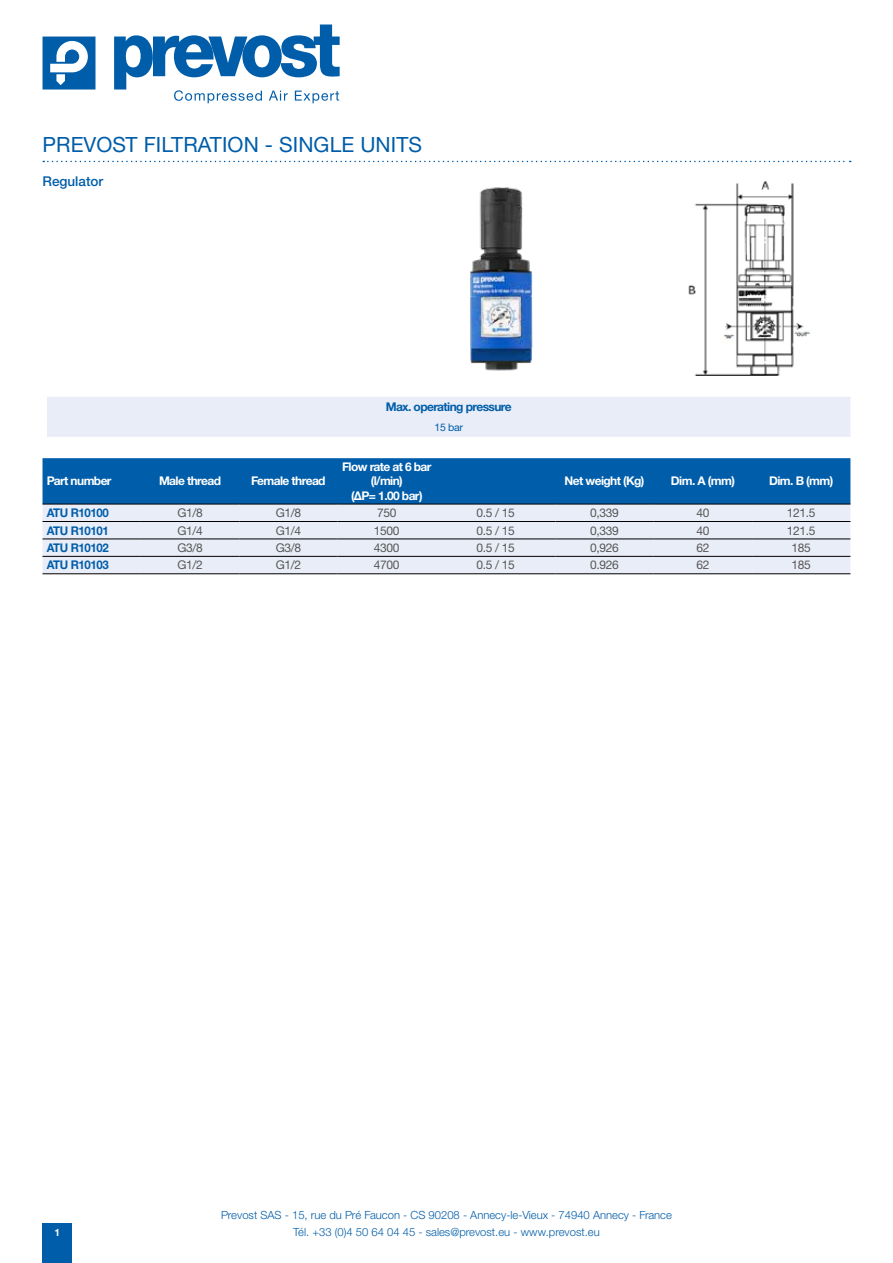
<style>
.page{position:relative;width:893px;height:1263px;background:#fff}
.page>*{position:absolute;margin:0;border:0;box-sizing:border-box;transform-origin:0 0}
.t1{font:21px "Helvetica Neue LTW1 G";letter-spacing:.005em;color:#005da9}
.t2{font:500 13.5px "Helvetica Neue LTW1 G";color:#005da9}
.t3{font:12px "Helvetica Neue LTW1 G";letter-spacing:-.03em;color:#575756}
.t4{font:700 12px/14.4px "Helvetica Neue LTW1 G";letter-spacing:-.05em;color:#fff;text-align:center}
.t5{font:700 12px "Helvetica Neue LTW1 G";letter-spacing:-.03em;color:#005da9;scale:.95 1}
.t6{font:700 12px "Helvetica Neue LTW1 G";letter-spacing:-.05em;color:#005da9}
.t7{font:300 11.25px "Helvetica Neue LTW1 G";color:#005da9}
.t8{font:10.5px "Helvetica Neue LTW1 G";color:#005da9}
.t9{font:700 10.05px "Helvetica Neue LTW1 G";color:#fff}
</style>
<div class="page">
<div style="left:43px;top:1224px;width:29px;height:39px;background:#005da9"></div>
<img style="left:470px;top:187px;width:63px;height:184px">
<img style="left:688px;top:181px;width:122px;height:195px">
<div style="left:43px;top:458px;width:807px;height:46px;background:#005da9"></div>
<div style="left:43px;top:505px;width:807px;height:68px;background:#e9edf8"></div>
<hr style="left:43px;top:504px;width:98px;height:1px;background:#000">
<hr style="left:141px;top:504px;width:98px;height:1px;background:#000">
<hr style="left:239px;top:504px;width:99px;height:1px;background:#000">
<hr style="left:338px;top:504px;width:98px;height:1px;background:#000">
<hr style="left:436px;top:504px;width:119px;height:1px;background:#000">
<hr style="left:654px;top:504px;width:98px;height:1px;background:#000">
<hr style="left:752px;top:504px;width:98px;height:1px;background:#000">
<hr style="left:555px;top:504px;width:99px;height:1px;background:#000">
<hr style="left:43px;top:521px;width:98px;height:1px;background:#000">
<hr style="left:141px;top:521px;width:98px;height:1px;background:#000">
<hr style="left:239px;top:521px;width:99px;height:1px;background:#000">
<hr style="left:338px;top:521px;width:98px;height:1px;background:#000">
<hr style="left:436px;top:521px;width:119px;height:1px;background:#000">
<hr style="left:555px;top:521px;width:99px;height:1px;background:#000">
<hr style="left:654px;top:521px;width:98px;height:1px;background:#000">
<hr style="left:752px;top:521px;width:98px;height:1px;background:#000">
<hr style="left:43px;top:539px;width:98px;height:1px;background:#000">
<hr style="left:141px;top:539px;width:98px;height:1px;background:#000">
<hr style="left:239px;top:539px;width:99px;height:1px;background:#000">
<hr style="left:338px;top:539px;width:98px;height:1px;background:#000">
<hr style="left:436px;top:539px;width:119px;height:1px;background:#000">
<hr style="left:555px;top:539px;width:99px;height:1px;background:#000">
<hr style="left:654px;top:539px;width:98px;height:1px;background:#000">
<hr style="left:752px;top:539px;width:98px;height:1px;background:#000">
<hr style="left:43px;top:556px;width:98px;height:1px;background:#000">
<hr style="left:141px;top:556px;width:98px;height:1px;background:#000">
<hr style="left:239px;top:556px;width:99px;height:1px;background:#000">
<hr style="left:338px;top:556px;width:98px;height:1px;background:#000">
<hr style="left:436px;top:556px;width:119px;height:1px;background:#000">
<hr style="left:555px;top:556px;width:99px;height:1px;background:#000">
<hr style="left:654px;top:556px;width:98px;height:1px;background:#000">
<hr style="left:752px;top:556px;width:98px;height:1px;background:#000">
<hr style="left:43px;top:573px;width:98px;height:1px;background:#000">
<hr style="left:141px;top:573px;width:98px;height:1px;background:#000">
<hr style="left:239px;top:573px;width:99px;height:1px;background:#000">
<hr style="left:338px;top:573px;width:98px;height:1px;background:#000">
<hr style="left:436px;top:573px;width:119px;height:1px;background:#000">
<hr style="left:555px;top:573px;width:99px;height:1px;background:#000">
<hr style="left:654px;top:573px;width:98px;height:1px;background:#000">
<hr style="left:752px;top:573px;width:98px;height:1px;background:#000">
<svg style="left:43px;top:161px;width:808px;height:1px"></svg>
<svg style="left:43px;top:37px;width:52px;height:53px"></svg>
<svg style="left:114px;top:25px;width:226px;height:78px"></svg>
<div style="left:47px;top:397px;width:803px;height:40px;background:#e9edf8"></div>
<h1 class="t1" style="left:43px;top:132px;width:381px">PREVOST FILTRATION - SINGLE UNITS</h1>
<p class="t2" style="left:43px;top:173px;width:62px">Regulator</p>
<p class="t4" style="left:47px;top:474px;width:66px">Part number</p>
<p class="t4" style="left:159px;top:474px;width:64px">Male thread</p>
<p class="t4" style="left:251px;top:474px;width:76px">Female thread</p>
<p class="t6" style="left:386px;top:400px;width:127px">Max. operating pressure</p>
<p class="t8" style="left:435px;top:421px;width:30px">15 bar</p>
<p class="t4" style="left:342px;top:459px;width:91px">Flow rate at 6 bar (l/min)<br>(ΔP= 1.00 bar)</p>
<p class="t4" style="left:565px;top:474px;width:81px">Net weight (Kg)</p>
<p class="t4" style="left:671px;top:474px;width:65px">Dim. A (mm)</p>
<p class="t4" style="left:769px;top:474px;width:66px">Dim. B (mm)</p>
<p class="t5" style="left:47px;top:505px;width:67px">ATU R10100</p>
<p class="t3" style="left:177px;top:505px;width:27px">G1/8</p>
<p class="t3" style="left:276px;top:505px;width:27px">G1/8</p>
<p class="t3" style="left:377px;top:505px;width:21px">750</p>
<p class="t3" style="left:477px;top:505px;width:40px">0.5 / 15</p>
<p class="t3" style="left:590px;top:505px;width:30px">0,339</p>
<p class="t3" style="left:696px;top:505px;width:14px">40</p>
<p class="t3" style="left:787px;top:505px;width:30px">121.5</p>
<p class="t5" style="left:47px;top:523px;width:67px">ATU R10101</p>
<p class="t3" style="left:177px;top:523px;width:27px">G1/4</p>
<p class="t3" style="left:276px;top:523px;width:27px">G1/4</p>
<p class="t3" style="left:374px;top:523px;width:27px">1500</p>
<p class="t3" style="left:477px;top:523px;width:40px">0.5 / 15</p>
<p class="t3" style="left:590px;top:523px;width:30px">0,339</p>
<p class="t3" style="left:696px;top:523px;width:14px">40</p>
<p class="t3" style="left:787px;top:523px;width:30px">121.5</p>
<p class="t5" style="left:47px;top:540px;width:67px">ATU R10102</p>
<p class="t3" style="left:177px;top:540px;width:27px">G3/8</p>
<p class="t3" style="left:276px;top:540px;width:27px">G3/8</p>
<p class="t3" style="left:374px;top:540px;width:27px">4300</p>
<p class="t3" style="left:477px;top:540px;width:40px">0.5 / 15</p>
<p class="t3" style="left:590px;top:540px;width:30px">0,926</p>
<p class="t3" style="left:696px;top:540px;width:14px">62</p>
<p class="t3" style="left:792px;top:540px;width:21px">185</p>
<p class="t5" style="left:47px;top:558px;width:67px">ATU R10103</p>
<p class="t3" style="left:177px;top:558px;width:27px">G1/2</p>
<p class="t3" style="left:276px;top:558px;width:27px">G1/2</p>
<p class="t3" style="left:374px;top:558px;width:27px">4700</p>
<p class="t3" style="left:477px;top:558px;width:40px">0.5 / 15</p>
<p class="t3" style="left:590px;top:558px;width:30px">0.926</p>
<p class="t3" style="left:696px;top:558px;width:14px">62</p>
<p class="t3" style="left:792px;top:558px;width:21px">185</p>
<p class="t7" style="left:221px;top:1208px;width:452px">Prevost SAS - 15, rue du Pré Faucon - CS 90208 - Annecy-le-Vieux - 74940 Annecy - France</p>
<p class="t9" style="left:55px;top:1226px;width:7px">1</p>
<p class="t7" style="left:293px;top:1224px;width:308px">Tél. +33 (0)4 50 64 04 45 - sales@prevost.eu - www.prevost.eu</p>
</div>
